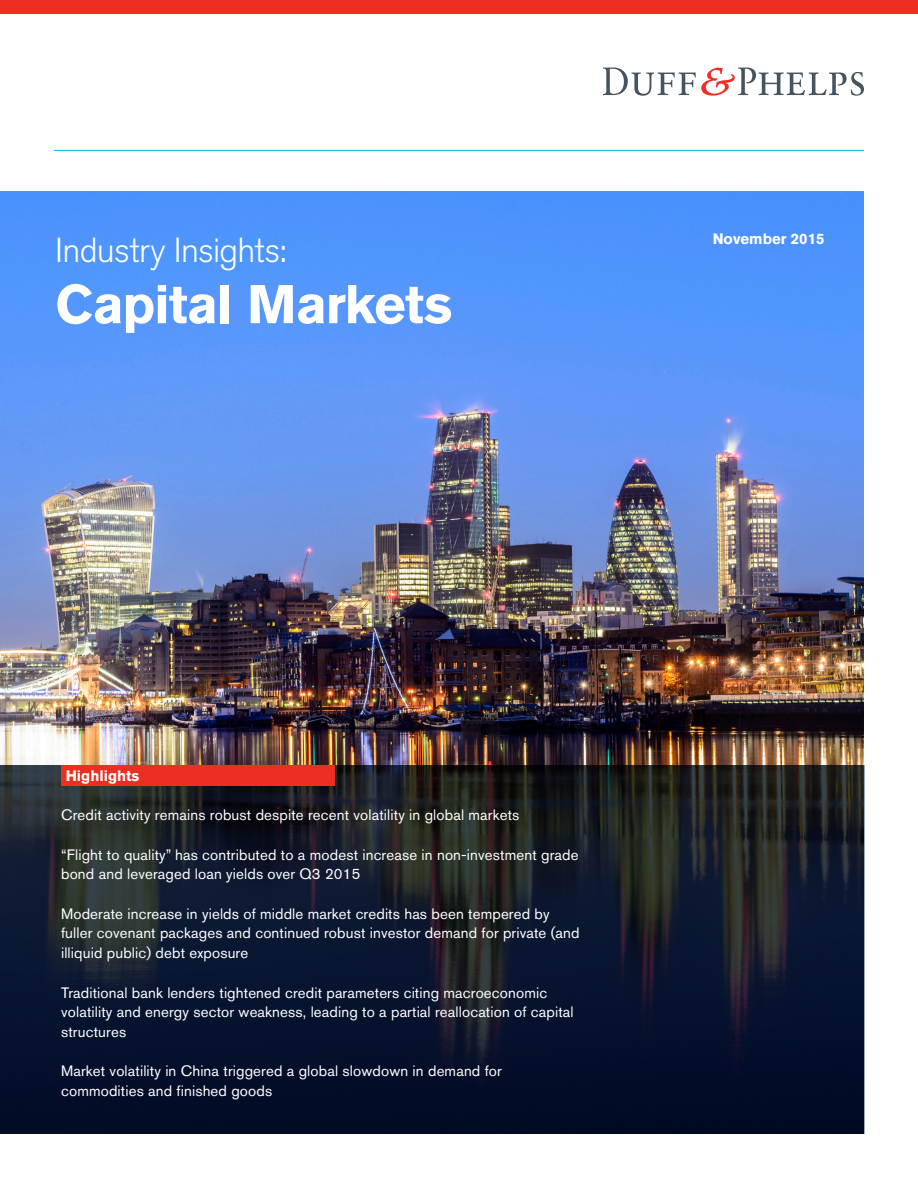
<style>
.page{position:relative;width:918px;height:1188px;background:#fff}
.page>*{position:absolute;margin:0;border:0;box-sizing:border-box;transform-origin:0 0}
.Intro{font:700 54px "Akzidenz Grotesk BQ";letter-spacing:-.02em;color:#fff}
.Intro-2{font:300 34.5px "Akzidenz Grotesk BQ";letter-spacing:-.02em;color:#fff}
.t1{font:15px/19.5px "Akzidenz Grotesk BQ";letter-spacing:.01em;color:#fff}
.t2{font:700 15px "Akzidenz Grotesk BQ";color:#fff}
</style>
<div class="page">
<img style="left:0;top:192px;width:864px;height:574px">
<div style="left:0;top:0;width:918px;height:14px;background:#ee2e22"></div>
<svg style="left:603px;top:68px;width:261px;height:28px"></svg>
<hr style="left:54px;top:150px;width:810px;height:1px;background:#00b5e6">
<svg style="left:0;top:766px;width:865px;height:368px;background:#11192a"></svg>
<div style="left:61px;top:766px;width:273px;height:20px;background:#ee2e22"></div>
<p class="Intro-2" style="left:55px;top:231px;width:232px">Industry Insights:</p>
<p class="Intro" style="left:55px;top:273px;width:399px">Capital Markets</p>
<p class="t2" style="left:713px;top:230px;width:113px">November 2015</p>
<p class="t2" style="left:66px;top:767px;width:75px">Highlights</p>
<p class="t1" style="left:61px;top:805px;width:460px">Credit activity remains robust despite recent volatility in global markets</p>
<p class="t1" style="left:61px;top:845px;width:519px">“Flight to quality” has contributed to a modest increase in non-investment grade bond and leveraged loan yields over Q3 2015</p>
<p class="t1" style="left:61px;top:904px;width:520px">Moderate increase in yields of middle market credits has been tempered by fuller covenant packages and continued robust investor demand for private (and illiquid public) debt exposure</p>
<p class="t1" style="left:61px;top:983px;width:514px">Traditional bank lenders tightened credit parameters citing macroeconomic volatility and energy sector weakness, leading to a partial reallocation of capital structures</p>
<p class="t1" style="left:61px;top:1061px;width:442px">Market volatility in China triggered a global slowdown in demand for commodities and finished goods</p>
</div>
